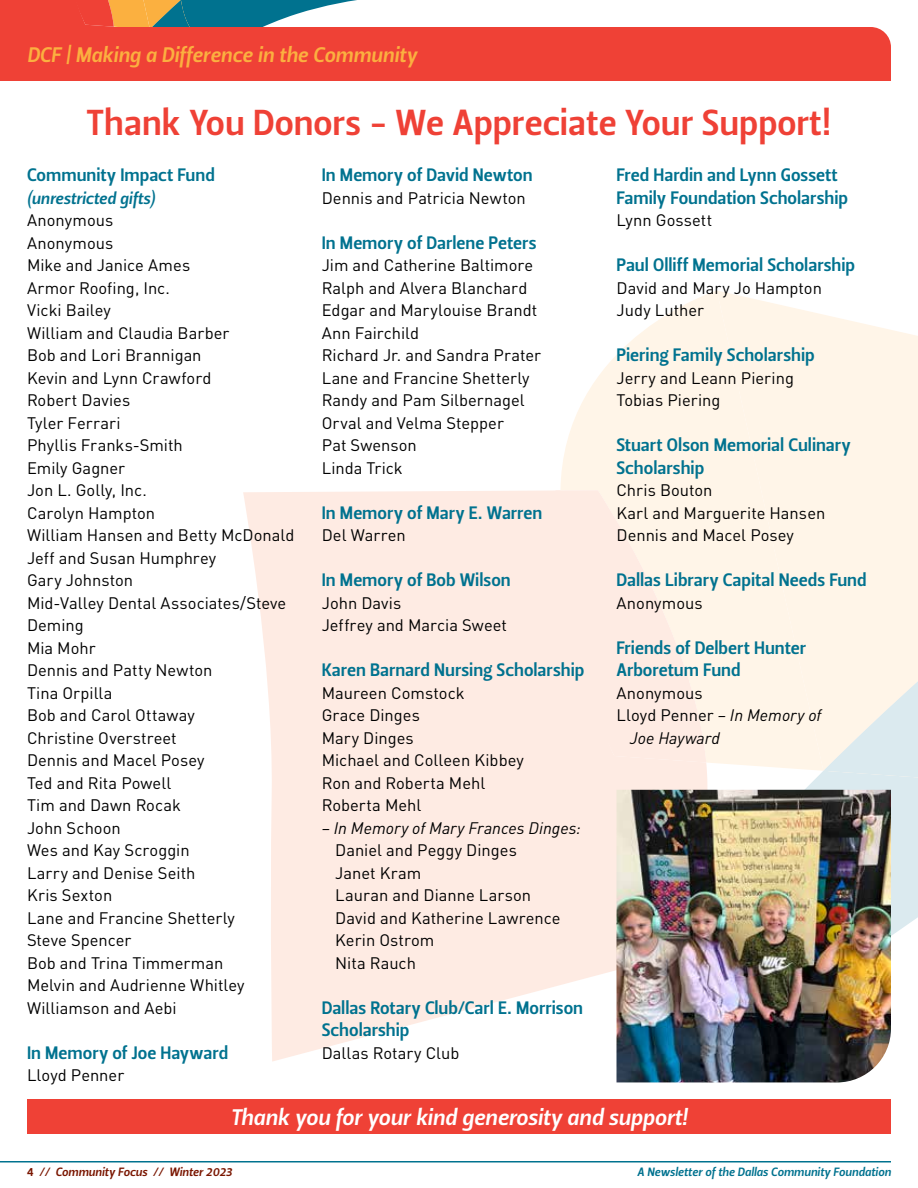
<style>
.page{position:relative;width:918px;height:1188px;background:#fff}
.page>*{position:absolute;margin:0;border:0;box-sizing:border-box;transform-origin:0 0}
.t1{font:36px "Leitura Sans Grot 3";color:#ef4136}
.t2{font:22.5px "Leitura Sans Italic 3";color:#fff}
.t3{font:21px "Leitura Sans Italic 3";color:#fbb040}
.t4{font:18px/22.5px "Leitura Sans Grot 3";color:#00728f}
.t5{font:16.5px/22.5px "DINOT";color:#000}
.t6{font:italic 16.5px "DINOT";color:#000}
.t7{font:16.5px "Leitura Sans Italic 3";color:#00728f}
.t8{font:12px "Leitura Sans Italic 3";color:#00728f}
.t9{font:12px "Leitura Sans Italic 3";color:#7a1600}
.s1{font-style:italic}
.s2{font-family:"Leitura Sans Grot 3"}
</style>
<div class="page">
<svg style="left:243px;top:490px;width:465px;height:572px;background:#feede7"></svg>
<svg style="left:823px;top:315px;width:95px;height:119px;background:#fff5e9"></svg>
<svg style="left:560px;top:291px;width:263px;height:480px;fill:#fff5e8"></svg>
<svg style="left:555px;top:490px;width:151px;height:273px;background:#feede4"></svg>
<svg style="left:715px;top:434px;width:203px;height:502px;background:#fcf4e9"></svg>
<svg style="left:823px;top:676px;width:95px;height:105px;background:#ecefeb"></svg>
<hr style="left:0;top:1161px;width:891px;height:1px;background:#00728f">
<svg style="left:0;top:0;width:357px;height:27px;background:#988278"></svg>
<div style="left:0;top:27px;width:891px;height:54px;background:#ef4136"></div>
<img style="left:616px;top:790px;width:275px;height:292px">
<div style="left:27px;top:1099px;width:864px;height:35px;background:#ef4136"></div>
<p class="t3" style="left:27px;top:41px;width:392px">DCF | Making a Difference in the Community</p>
<h1 class="t1" style="left:87px;top:98px;width:746px">Thank You Donors - We Appreciate Your Support!</h1>
<p class="t4" style="left:27px;top:164px;width:189px">Community Impact Fund</p>
<p class="t7" style="left:27px;top:187px;width:129px">(unrestricted gifts)</p>
<p class="t5" style="left:27px;top:208px;width:269px">Anonymous<br>Anonymous<br>Mike and Janice Ames<br>Armor Roofing, Inc.<br>Vicki Bailey<br>William and Claudia Barber<br>Bob and Lori Brannigan<br>Kevin and Lynn Crawford<br>Robert Davies<br>Tyler Ferrari<br>Phyllis Franks-Smith<br>Emily Gagner<br>Jon L. Golly, Inc.<br>Carolyn Hampton<br>William Hansen and Betty McDonald<br>Jeff and Susan Humphrey<br>Gary Johnston<br>Mid-Valley Dental Associates/Steve<br>Deming<br>Mia Mohr<br>Dennis and Patty Newton<br>Tina Orpilla<br>Bob and Carol Ottaway<br>Christine Overstreet<br>Dennis and Macel Posey<br>Ted and Rita Powell<br>Tim and Dawn Rocak<br>John Schoon<br>Wes and Kay Scroggin<br>Larry and Denise Seith<br>Kris Sexton<br>Lane and Francine Shetterly<br>Steve Spencer<br>Bob and Trina Timmerman<br>Melvin and Audrienne Whitley<br>Williamson and Aebi</p>
<p class="t4" style="left:27px;top:1042px;width:203px">In Memory of Joe Hayward</p>
<p class="t5" style="left:27px;top:1063px;width:99px">Lloyd Penner</p>
<p class="t4" style="left:322px;top:164px;width:212px">In Memory of David Newton</p>
<p class="t5" style="left:322px;top:186px;width:206px">Dennis and Patricia Newton</p>
<p class="t4" style="left:322px;top:232px;width:216px">In Memory of Darlene Peters</p>
<p class="t5" style="left:322px;top:253px;width:221px">Jim and Catherine Baltimore<br>Ralph and Alvera Blanchard<br>Edgar and Marylouise Brandt<br>Ann Fairchild<br>Richard Jr. and Sandra Prater<br>Lane and Francine Shetterly<br>Randy and Pam Silbernagel<br>Orval and Velma Stepper<br>Pat Swenson<br>Linda Trick</p>
<p class="t4" style="left:322px;top:502px;width:222px">In Memory of Mary E. Warren</p>
<p class="t5" style="left:322px;top:523px;width:86px">Del Warren</p>
<p class="t4" style="left:322px;top:569px;width:191px">In Memory of Bob Wilson</p>
<p class="t5" style="left:322px;top:591px;width:187px">John Davis<br>Jeffrey and Marcia Sweet</p>
<p class="t4" style="left:322px;top:659px;width:264px">Karen Barnard Nursing Scholarship</p>
<p class="t5" style="left:322px;top:681px;width:204px">Maureen Comstock<br>Grace Dinges<br>Mary Dinges<br>Michael and Colleen Kibbey<br>Ron and Roberta Mehl<br>Roberta Mehl</p>
<p class="t6" style="left:322px;top:817px;width:261px">– In Memory of Mary Frances Dinges:</p>
<p class="t5" style="left:335px;top:838px;width:227px">Daniel and Peggy Dinges<br>Janet Kram<br>Lauran and Dianne Larson<br>David and Katherine Lawrence<br>Kerin Ostrom<br>Nita Rauch</p>
<p class="t4" style="left:322px;top:997px;width:263px">Dallas Rotary Club/Carl E. Morrison<br>Scholarship</p>
<p class="t5" style="left:322px;top:1041px;width:139px">Dallas Rotary Club</p>
<p class="t4" style="left:616px;top:164px;width:233px">Fred Hardin and Lynn Gossett<br>Family Foundation Scholarship</p>
<p class="t5" style="left:616px;top:208px;width:97px">Lynn Gossett</p>
<p class="t4" style="left:616px;top:254px;width:240px">Paul Olliff Memorial Scholarship</p>
<p class="t5" style="left:616px;top:276px;width:207px">David and Mary Jo Hampton<br>Judy Luther</p>
<p class="t4" style="left:616px;top:344px;width:200px">Piering Family Scholarship</p>
<p class="t5" style="left:616px;top:366px;width:179px">Jerry and Leann Piering<br>Tobias Piering</p>
<p class="t4" style="left:616px;top:434px;width:236px">Stuart Olson Memorial Culinary<br>Scholarship</p>
<p class="t5" style="left:616px;top:478px;width:210px">Chris Bouton<br>Karl and Marguerite Hansen<br>Dennis and Macel Posey</p>
<p class="t4" style="left:616px;top:569px;width:252px">Dallas Library Capital Needs Fund</p>
<p class="t5" style="left:616px;top:591px;width:88px">Anonymous</p>
<p class="t4" style="left:616px;top:637px;width:191px">Friends of Delbert Hunter<br>Arboretum Fund</p>
<p class="t5" style="left:616px;top:681px;width:88px">Anonymous</p>
<p class="t5" style="left:616px;top:703px;width:207px">Lloyd Penner <span class="s1">– In Memory of</span></p>
<p class="t6" style="left:630px;top:727px;width:92px">Joe Hayward</p>
<h2 class="t2" style="left:230px;top:1102px;width:459px">Thank you for your kind generosity and support!</h2>
<p class="t9" style="left:27px;top:1163px;width:207px"><span class="s2">4</span> // Community Focus // Winter 2023</p>
<p class="t8" style="left:637px;top:1163px;width:255px">A Newsletter of the Dallas Community Foundation</p>
</div>
